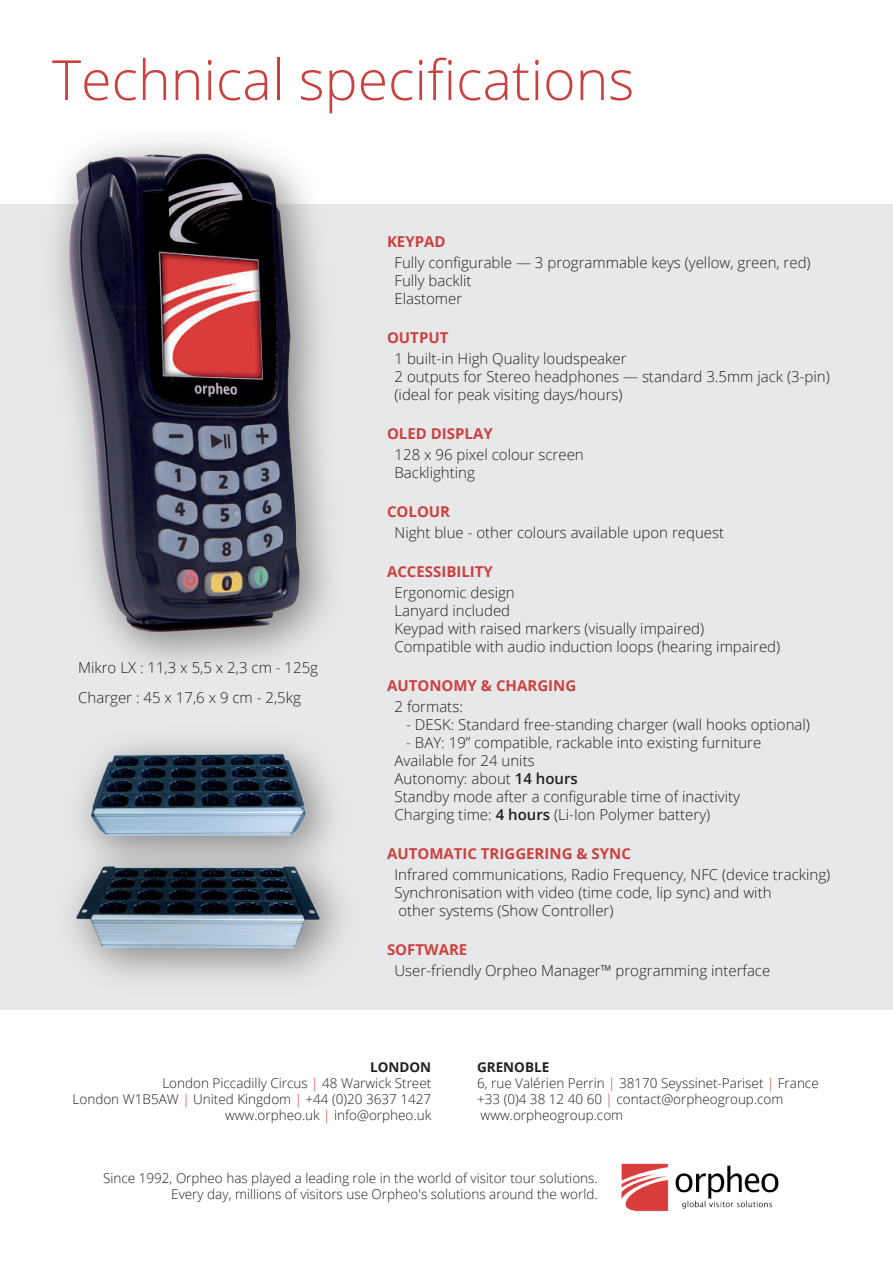
<style>
.page{position:relative;width:893px;height:1263px;background:#fff}
.page>*{position:absolute;margin:0;border:0;box-sizing:border-box;transform-origin:0 0}
.t1{font:300 55.5px "Open Sans";color:#cc413f}
.t2{font:300 15px/18px "Open Sans";color:#231f20}
.t3{font:700 15px "Open Sans";color:#cc413f}
.t4{font:300 13.5px/16.2px "Open Sans";color:#231f20;text-align:right}
.s1{font-weight:600}
.s2{font-weight:700}
.s3{color:#d93c3d}
</style>
<div class="page">
<div style="left:0;top:204px;width:893px;height:806px;background:#e7e8e9"></div>
<img style="left:621px;top:1163px;width:158px;height:49px">
<img style="left:68px;top:154px;width:232px;height:478px">
<img style="left:90px;top:753px;width:216px;height:70px">
<img style="left:66px;top:823px;width:281px;height:156px">
<img style="left:75px;top:865px;width:246px;height:83px">
<h1 class="t1" style="left:52px;top:42px;width:584px">Technical specifications</h1>
<p class="t2" style="left:78px;top:653px;width:241px;line-height:30px">Mikro LX : 11,3 x 5,5 x 2,3 cm - 125g<br>Charger : 45 x 17,6 x 9 cm - 2,5kg</p>
<p class="t3" style="left:387px;top:233px;width:60px">KEYPAD</p>
<p class="t2" style="left:394px;top:253px;width:418px">Fully configurable — 3 programmable keys (yellow, green, red)<br>Fully backlit<br>Elastomer</p>
<p class="t3" style="left:387px;top:329px;width:63px">OUTPUT</p>
<p class="t2" style="left:394px;top:349px;width:437px">1 built-in High Quality loudspeaker<br>2 outputs for Stereo headphones — standard 3.5mm jack (3-pin) (ideal for peak visiting days/hours)</p>
<p class="t3" style="left:387px;top:425px;width:107px">OLED DISPLAY</p>
<p class="t2" style="left:394px;top:447px;width:191px">128 x 96 pixel colour screen<br>Backlighting</p>
<p class="t3" style="left:387px;top:503px;width:65px">COLOUR</p>
<p class="t2" style="left:394px;top:523px;width:331px">Night blue - other colours available upon request</p>
<p class="t3" style="left:387px;top:563px;width:107px">ACCESSIBILITY</p>
<p class="t2" style="left:394px;top:583px;width:387px">Ergonomic design<br>Lanyard included<br>Keypad with raised markers (visually impaired)<br>Compatible with audio induction loops (hearing impaired)</p>
<p class="t3" style="left:387px;top:677px;width:191px">AUTONOMY &amp; CHARGING</p>
<p class="t2" style="left:394px;top:697px;width:70px">2 formats:</p>
<p class="t2" style="left:406px;top:715px;width:405px">- DESK: Standard free-standing charger (wall hooks optional)</p>
<p class="t2" style="left:394px;top:733px;width:368px;text-indent:12px">- BAY: 19’’ compatible, rackable into existing furniture Available for 24 units<br>Autonomy: about <span class="s1">14 hours<br></span>Standby mode after a configurable time of inactivity Charging time: <span class="s1">4 hours</span> (Li-Ion Polymer battery)</p>
<p class="t3" style="left:387px;top:845px;width:245px">AUTOMATIC TRIGGERING &amp; SYNC</p>
<p class="t2" style="left:394px;top:865px;width:437px">Infrared communications, Radio Frequency, NFC (device tracking)<br>Synchronisation with video (time code, lip sync) and with<br>other systems (Show Controller)</p>
<p class="t3" style="left:387px;top:941px;width:82px">SOFTWARE</p>
<p class="t2" style="left:394px;top:961px;width:377px">User-friendly Orpheo Manager™ programming interface</p>
<p class="t4" style="left:73px;top:1058px;width:360px"><span class="s2">LONDON<br></span>London Piccadilly Circus <span class="s3">|</span> 48 Warwick Street<br>London W1B5AW <span class="s3">|</span> United Kingdom <span class="s3">|</span> +44 (0)20 3637 1427 www.orpheo.uk <span class="s3">|</span> info@orpheo.uk</p>
<p class="t4" style="left:477px;top:1058px;width:343px;text-align:left"><span class="s2">GRENOBLE<br></span>6, rue Valérien Perrin <span class="s3">|</span> 38170 Seyssinet-Pariset <span class="s3">|</span> France +33 (0)4 38 12 40 60 <span class="s3">|</span> contact@orpheogroup.com www.orpheogroup.com</p>
<p class="t4" style="left:103px;top:1170px;width:496px">Since 1992, Orpheo has played a leading role in the world of visitor tour solutions.<br>Every day, millions of visitors use Orpheo's solutions around the world.</p>
</div>
